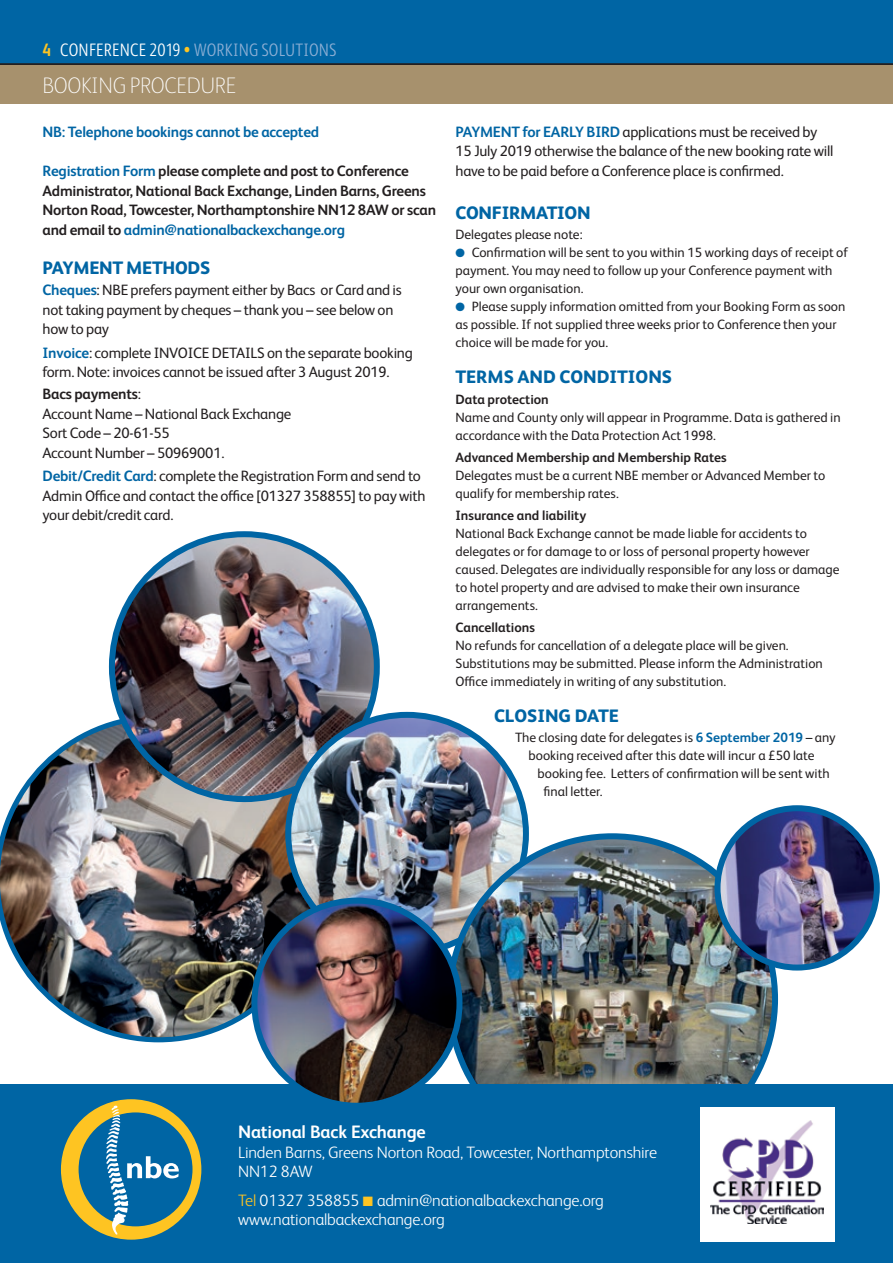
<style>
.page{position:relative;width:893px;height:1263px;background:#fff}
.page>*{position:absolute;margin:0;border:0;box-sizing:border-box;transform-origin:0 0}
.t1{font:100 22.5px "FS Albert Pro";letter-spacing:-.015em;color:#fff}
.t2{font:800 18px "FS Albert Pro";letter-spacing:-.015em;color:#0065a4}
.t3{font:300 18px "FS Albert Pro Narrow";letter-spacing:.01em;color:#8baed4}
.t4{font:700 18px "FS Albert Pro";letter-spacing:-.01em;color:#fff}
.t5{font:300 16.5px/19.5px "FS Albert Pro";letter-spacing:-.01em;color:#fff}
.t6{font:15px/19.5px "FS Albert Pro";letter-spacing:-.015em;color:#231f20}
.t7{font:700 15px/19.5px "FS Albert Pro";letter-spacing:-.015em;color:#231f20}
.t8{font:700 15px "FS Albert Pro";letter-spacing:-.015em;color:#0065a4}
.t9{font:13.5px/18px "FS Albert Pro";color:#231f20}
.t10{font:700 13.5px "FS Albert Pro";color:#231f20}
.s1{font-weight:700;color:#fec422}
.s2{color:#fff}
.s3{color:#fec422}
.s4{color:#0065a4}
.s5{font-weight:700;color:#0065a4}
.s6{font-weight:700}
</style>
<div class="page">
<img style="left:0;top:721px;width:315px;height:321px">
<img style="left:112px;top:534px;width:265px;height:264px">
<div style="left:109px;top:531px;width:271px;height:271px;border:6px solid #0065a4;border-radius:50%"></div>
<img style="left:288px;top:715px;width:238px;height:237px;border-radius:117px">
<img style="left:449px;top:836px;width:326px;height:249px">
<img style="left:717px;top:808px;width:160px;height:159px;border-radius:80px">
<div style="left:714px;top:805px;width:166px;height:165px;border:6px solid #0065a4;border-radius:50%"></div>
<div style="left:0;top:0;width:893px;height:64px;background:#0065a4"></div>
<hr style="left:0;top:63px;width:893px;height:2px;background:#231f20">
<div style="left:0;top:1085px;width:893px;height:178px;background:#0065a4"></div>
<div style="left:61px;top:1099px;width:140px;height:141px;background:#fec422;border-radius:50%"></div>
<div style="left:79px;top:1112px;width:113px;height:114px;background:#0065a4;border-radius:50%"></div>
<svg style="left:106px;top:1105px;width:73px;height:130px"></svg>
<div style="left:700px;top:1107px;width:134px;height:135px;background:#fff"></div>
<img style="left:711px;top:1121px;width:112px;height:102px">
<div style="left:0;top:65px;width:893px;height:39px;background:#a7916d"></div>
<img style="left:254px;top:901px;width:205px;height:205px;border-radius:102px">
<div style="left:251px;top:898px;width:211px;height:211px;border:6px solid #0065a4;border-radius:50%"></div>
<h2 class="t3" style="left:43px;top:38px;width:296px"><span class="s1">4</span> <span class="s2">CONFERENCE 2019</span> <span class="s3">•</span> WORKING SOLUTIONS</h2>
<h1 class="t1" style="left:43px;top:71px;width:195px">BOOKING PROCEDURE</h1>
<p class="t8" style="left:43px;top:121px;width:278px">NB: Telephone bookings cannot be accepted</p>
<p class="t7" style="left:43px;top:160px;width:395px"><span class="s4">Registration Form</span> please complete and post to Conference Administrator, National Back Exchange, Linden Barns, Greens Norton Road, Towcester, Northamptonshire NN12 8AW or scan and email to <span class="s4">admin@nationalbackexchange.org</span></p>
<h2 class="t2" style="left:43px;top:253px;width:169px">PAYMENT METHODS</h2>
<p class="t6" style="left:43px;top:279px;width:361px"><span class="s5">Cheques</span>: NBE prefers payment either by Bacs or Card and is not taking payment by cheques – thank you – see below on how to pay</p>
<p class="t6" style="left:43px;top:342px;width:372px"><span class="s5">Invoice</span>: complete INVOICE DETAILS on the separate booking form. Note: invoices cannot be issued after 3 August 2019.</p>
<p class="t6" style="left:43px;top:383px;width:250px"><span class="s6">Bacs payments</span>:<br>Account Name – National Back Exchange<br>Sort Code – 20-61-55<br>Account Number – 50969001.</p>
<p class="t6" style="left:43px;top:465px;width:385px"><span class="s5">Debit/Credit Card</span>: complete the Registration Form and send to<br>Admin Office and contact the office [01327 358855] to pay with your debit/credit card.</p>
<p class="t6" style="left:455px;top:121px;width:379px"><span class="s5">PAYMENT for EARLY BIRD</span> applications must be received by<br>15 July 2019 otherwise the balance of the new booking rate will have to be paid before a Conference place is confirmed.</p>
<h2 class="t2" style="left:455px;top:199px;width:137px">CONFIRMATION</h2>
<p class="t9" style="left:455px;top:225px;width:129px">Delegates please note:</p>
<p class="t9" style="left:455px;top:243px;width:394px"><span class="s4">●</span> Confirmation will be sent to you within 15 working days of receipt of payment. You may need to follow up your Conference payment with your own organisation.</p>
<p class="t9" style="left:455px;top:297px;width:391px"><span class="s4">●</span> Please supply information omitted from your Booking Form as soon as possible. If not supplied three weeks prior to Conference then your choice will be made for you.</p>
<h2 class="t2" style="left:455px;top:363px;width:218px">TERMS AND CONDITIONS</h2>
<p class="t10" style="left:455px;top:389px;width:95px">Data protection</p>
<p class="t9" style="left:455px;top:407px;width:387px">Name and County only will appear in Programme. Data is gathered in accordance with the Data Protection Act 1998.</p>
<p class="t10" style="left:455px;top:448px;width:273px">Advanced Membership and Membership Rates</p>
<p class="t9" style="left:455px;top:465px;width:371px">Delegates must be a current NBE member or Advanced Member to qualify for membership rates.</p>
<p class="t10" style="left:455px;top:506px;width:132px">Insurance and liability</p>
<p class="t9" style="left:455px;top:523px;width:386px">National Back Exchange cannot be made liable for accidents to delegates or for damage to or loss of personal property however caused. Delegates are individually responsible for any loss or damage to hotel property and are advised to make their own insurance arrangements.</p>
<p class="t10" style="left:455px;top:618px;width:81px">Cancellations</p>
<p class="t9" style="left:455px;top:636px;width:369px">No refunds for cancellation of a delegate place will be given.<br>Substitutions may be submitted. Please inform the Administration<br>Office immediately in writing of any substitution.</p>
<h2 class="t2" style="left:494px;top:702px;width:126px">CLOSING DATE</h2>
<p class="t9" style="left:515px;top:728px;width:322px;text-align:center">The closing date for delegates is <span class="s5">6 September 2019</span> – any booking received after this date will incur a £50 late</p>
<p class="t9" style="left:544px;top:764px;width:288px;text-indent:-6px">booking fee. Letters of confirmation will be sent with final letter.</p>
<h2 class="t4" style="left:238px;top:1119px;width:189px">National Back Exchange</h2>
<p class="t5" style="left:238px;top:1141px;width:420px">Linden Barns, Greens Norton Road, Towcester, Northamptonshire<br>NN12 8AW</p>
<p class="t5" style="left:238px;top:1189px;width:367px"><span class="s3">Tel</span> 01327 358855 <span class="s3">■</span> admin@nationalbackexchange.org www.nationalbackexchange.org</p>
</div>
